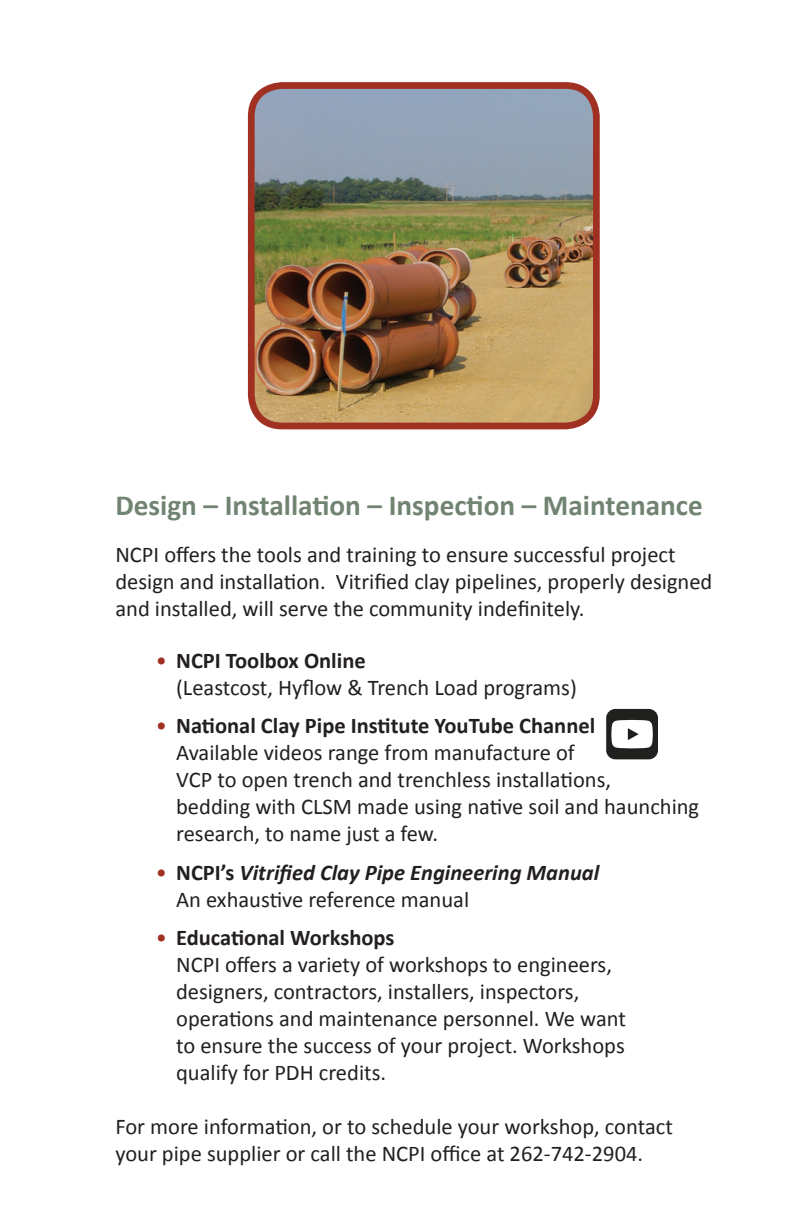
<style>
.page{position:relative;width:810px;height:1215px;background:#fff}
.page>*{position:absolute;margin:0;border:0;box-sizing:border-box;transform-origin:0 0}
.t1{font:700 29.25px "Calibri";color:#718472}
.t2{font:22.5px/27px "Calibri";color:#231f20}
.t3{font:italic 700 22.5px/27px "Calibri";color:#231f20}
.s1{color:#a03022}
.s2{font-weight:700}
.s3{font-weight:400;font-style:normal;color:#a03022}
.s4{font-style:normal}
.s5{font-weight:400;font-style:normal}
</style>
<div class="page">
<img style="left:256px;top:90px;width:336px;height:336px">
<div style="left:248px;top:82px;width:352px;height:347px;border:7px solid #a03022;border-radius:31px"></div>
<div style="left:606px;top:709px;width:52px;height:50px;background:#20201f;border-radius:9px"></div>
<svg style="left:611px;top:720px;width:42px;height:28px"></svg>
<h1 class="t1" style="left:115px;top:486px;width:589px">Design – Installation – Inspection – Maintenance</h1>
<p class="t2" style="left:115px;top:541px;width:599px">NCPI offers the tools and training to ensure successful project design and installation. Vitrified clay pipelines, properly designed and installed, will serve the community indefinitely.</p>
<p class="t2" style="left:176px;top:647px;width:402px;text-indent:-20px"><span class="s1">•</span> <span class="s2">NCPI Toolbox Online<br></span>(Leastcost, Hyflow &amp; Trench Load programs)</p>
<p class="t2" style="left:176px;top:712px;width:525px;text-indent:-20px"><span class="s1">•</span> <span class="s2">National Clay Pipe Institute YouTube Channel<br></span>Available videos range from manufacture of<br>VCP to open trench and trenchless installations,<br>bedding with CLSM made using native soil and haunching research, to name just a few.</p>
<p class="t3" style="left:176px;top:859px;width:425px;text-indent:-20px"><span class="s3">•</span> <span class="s4">NCPI’s</span> Vitrified Clay Pipe Engineering Manual<br><span class="s5">An exhaustive reference manual</span></p>
<p class="t2" style="left:176px;top:924px;width:451px;text-indent:-20px"><span class="s1">•</span> <span class="s2">Educational Workshops<br></span>NCPI offers a variety of workshops to engineers, designers, contractors, installers, inspectors, operations and maintenance personnel. We want to ensure the success of your project. Workshops qualify for PDH credits.</p>
<p class="t2" style="left:115px;top:1113px;width:559px">For more information, or to schedule your workshop, contact your pipe supplier or call the NCPI office at 262-742-2904.</p>
</div>
